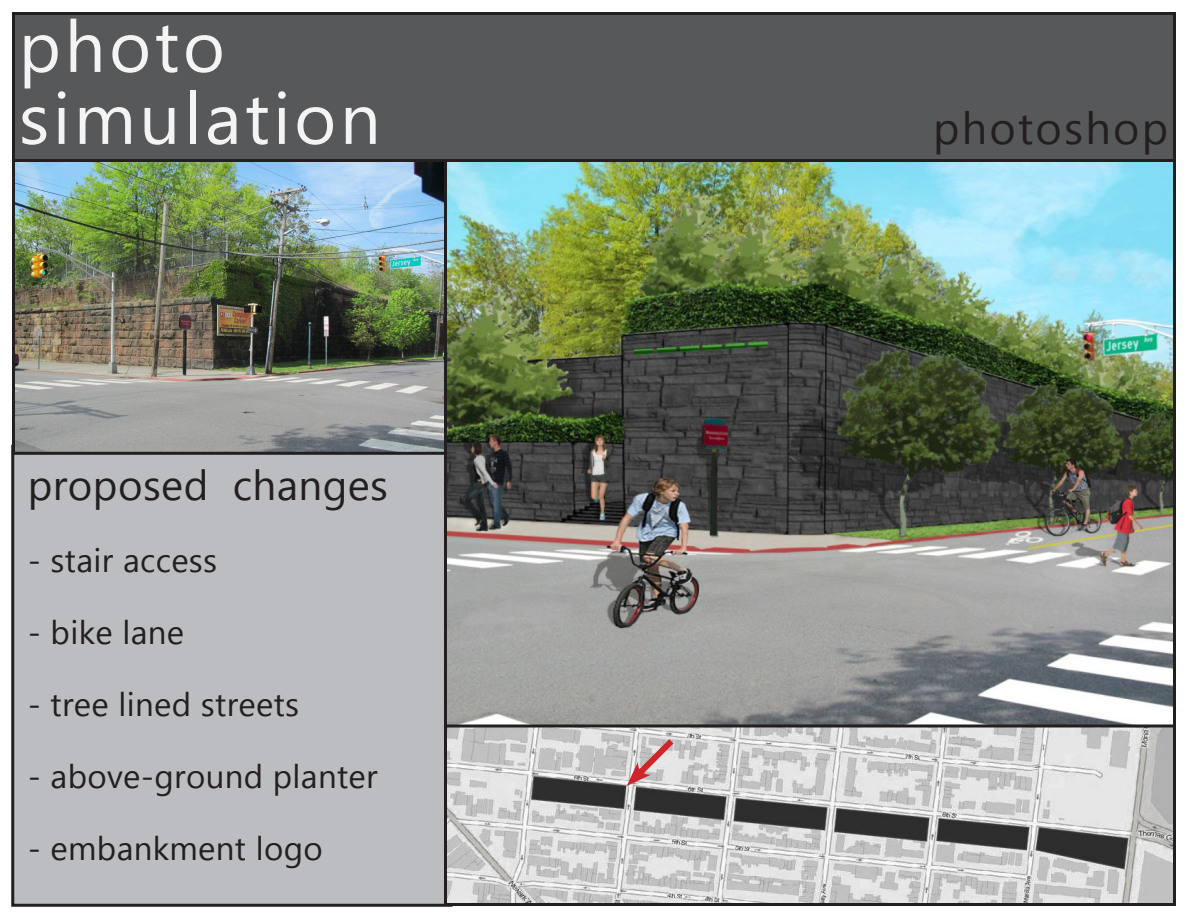
<style>
.page{position:relative;width:1188px;height:918px;background:#fff}
.page>*{position:absolute;margin:0;border:0;box-sizing:border-box;transform-origin:0 0}
.t1{font:72px "Lao UI";letter-spacing:.05em;color:#f4f4f4}
.t2{font:45px "Lao UI";letter-spacing:.05em;color:#231f20}
.t3{font:42px "Lao UI";letter-spacing:.01em;color:#231f20}
.t4{font:33px "Lao UI";letter-spacing:.01em;color:#231f20}
</style>
<div class="page">
<div style="left:13px;top:446px;width:438px;height:459px;background:#bcbdc0"></div>
<img style="left:16px;top:162px;width:428px;height:289px">
<div style="left:12px;top:158px;width:443px;height:297px;border:3px solid #231f20"></div>
<img style="left:448px;top:162px;width:724px;height:562px">
<div style="left:14px;top:14px;width:1160px;height:146px;background:#57585a"></div>
<div style="left:12px;top:12px;width:1164px;height:150px;border:3px solid #231f20"></div>
<img style="left:448px;top:728px;width:724px;height:174px">
<div style="left:444px;top:724px;width:732px;height:182px;border:3px solid #231f20"></div>
<svg style="left:627px;top:733px;width:53px;height:53px;background:#d5babb"></svg>
<p class="t1" style="left:19px;top:-2px;width:208px">photo</p>
<p class="t1" style="left:19px;top:70px;width:363px">simulation</p>
<p class="t3" style="left:28px;top:457px;width:362px">proposed changes</p>
<p class="t4" style="left:28px;top:539px;width:191px">- stair access</p>
<p class="t4" style="left:28px;top:611px;width:158px">- bike lane</p>
<p class="t4" style="left:28px;top:683px;width:273px">- tree lined streets</p>
<p class="t4" style="left:28px;top:755px;width:351px">- above-ground planter</p>
<p class="t4" style="left:28px;top:827px;width:297px">- embankment logo</p>
<p class="t2" style="left:933px;top:98px;width:237px">photoshop</p>
</div>
